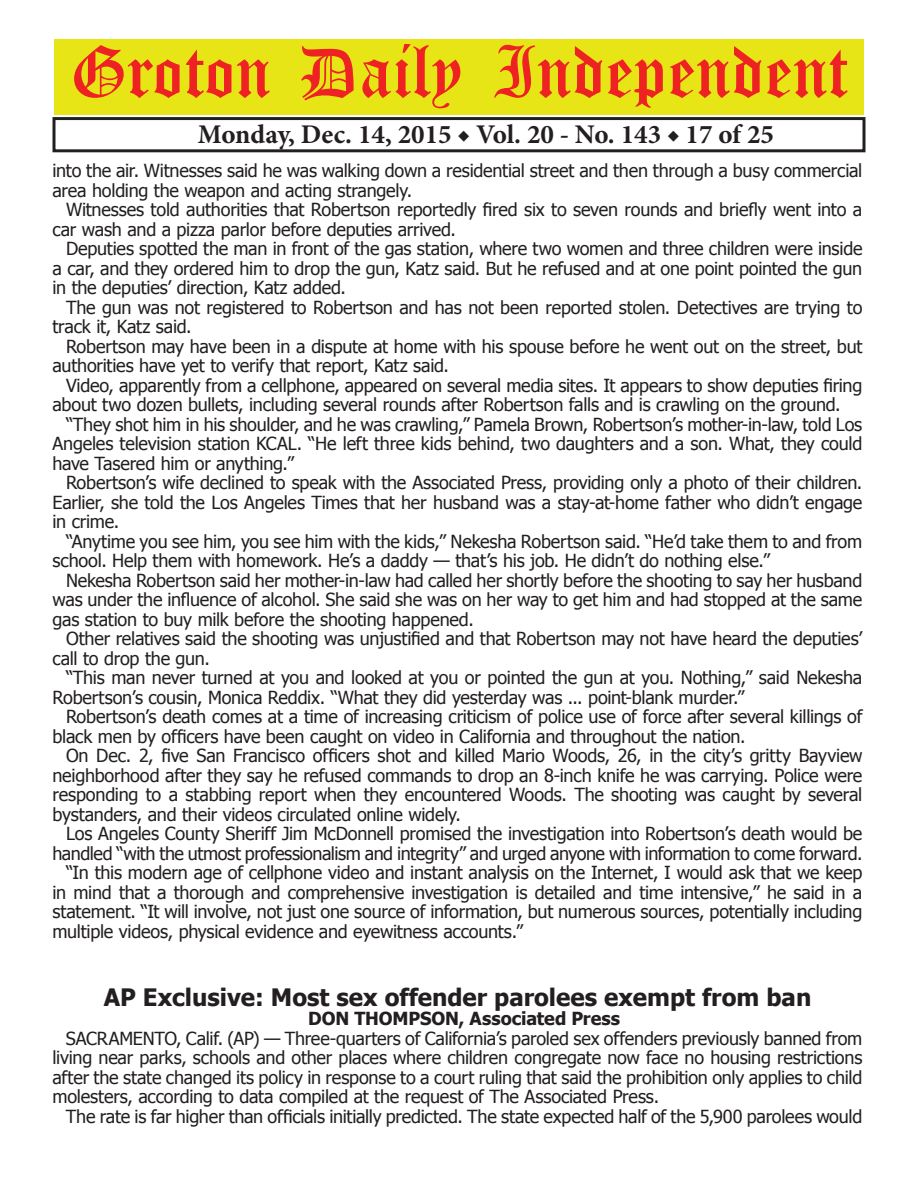
<style>
.page{position:relative;width:918px;height:1188px;background:#fff}
.page>*{position:absolute;margin:0;border:0;box-sizing:border-box;transform-origin:0 0}
.t1{font:54px "Old English Five";color:#ee2123}
.t2{font:700 27px "Minion Pro";color:#231f20}
.t3{font:700 24px "Tahoma";color:#231f20}
.t4{font:18px/19.5px "Tahoma";letter-spacing:-.01em;color:#231f20}
.t5{font:700 18px "Tahoma";letter-spacing:-.005em;color:#231f20}
</style>
<div class="page">
<div style="left:52px;top:117px;width:814px;height:35px;border:3px solid #231f20"></div>
<div style="left:54px;top:40px;width:810px;height:75px;background:#e7e515"></div>
<h1 class="t1" style="left:70px;top:47px;width:779px">Groton Daily Independent</h1>
<h2 class="t2" style="left:198px;top:116px;width:578px">Monday, Dec. 14, 2015 ◆ Vol. 20 - No. 143 ◆ 17 of 25</h2>
<p class="t4" style="left:52px;top:160px;width:811px">into the air. Witnesses said he was walking down a residential street and then through a busy commercial area holding the weapon and acting strangely.</p>
<p class="t4" style="left:52px;top:199px;width:811px;text-indent:14px">Witnesses told authorities that Robertson reportedly fired six to seven rounds and briefly went into a car wash and a pizza parlor before deputies arrived.</p>
<p class="t4" style="left:52px;top:238px;width:812px;text-align:justify;text-indent:14px">Deputies spotted the man in front of the gas station, where two women and three children were inside a car, and they ordered him to drop the gun, Katz said. But he refused and at one point pointed the gun in the deputies’ direction, Katz added.</p>
<p class="t4" style="left:52px;top:297px;width:811px;text-indent:14px">The gun was not registered to Robertson and has not been reported stolen. Detectives are trying to track it, Katz said.</p>
<p class="t4" style="left:52px;top:336px;width:811px;text-indent:14px">Robertson may have been in a dispute at home with his spouse before he went out on the street, but authorities have yet to verify that report, Katz said.</p>
<p class="t4" style="left:52px;top:375px;width:811px;text-indent:14px">Video, apparently from a cellphone, appeared on several media sites. It appears to show deputies firing about two dozen bullets, including several rounds after Robertson falls and is crawling on the ground.</p>
<p class="t4" style="left:52px;top:414px;width:811px;text-align:justify;text-indent:14px">“They shot him in his shoulder, and he was crawling,” Pamela Brown, Robertson’s mother-in-law, told Los Angeles television station KCAL. “He left three kids behind, two daughters and a son. What, they could have Tasered him or anything.”</p>
<p class="t4" style="left:52px;top:472px;width:811px;text-align:justify;text-indent:14px">Robertson’s wife declined to speak with the Associated Press, providing only a photo of their children.<br>Earlier, she told the Los Angeles Times that her husband was a stay-at-home father who didn’t engage in crime.</p>
<p class="t4" style="left:52px;top:531px;width:811px;text-indent:14px">“Anytime you see him, you see him with the kids,” Nekesha Robertson said. “He’d take them to and from school. Help them with homework. He’s a daddy — that’s his job. He didn’t do nothing else.”</p>
<p class="t4" style="left:52px;top:570px;width:811px;text-align:justify;text-indent:14px">Nekesha Robertson said her mother-in-law had called her shortly before the shooting to say her husband was under the influence of alcohol. She said she was on her way to get him and had stopped at the same gas station to buy milk before the shooting happened.</p>
<p class="t4" style="left:52px;top:628px;width:811px;text-indent:14px">Other relatives said the shooting was unjustified and that Robertson may not have heard the deputies’ call to drop the gun.</p>
<p class="t4" style="left:52px;top:667px;width:811px;text-indent:14px">“This man never turned at you and looked at you or pointed the gun at you. Nothing,” said Nekesha<br>Robertson’s cousin, Monica Reddix. “What they did yesterday was ... point-blank murder.”</p>
<p class="t4" style="left:52px;top:706px;width:811px;text-indent:14px">Robertson’s death comes at a time of increasing criticism of police use of force after several killings of black men by officers have been caught on video in California and throughout the nation.</p>
<p class="t4" style="left:52px;top:745px;width:812px;text-align:justify;text-indent:14px">On Dec. 2, five San Francisco officers shot and killed Mario Woods, 26, in the city’s gritty Bayview neighborhood after they say he refused commands to drop an 8-inch knife he was carrying. Police were responding to a stabbing report when they encountered Woods. The shooting was caught by several bystanders, and their videos circulated online widely.</p>
<p class="t4" style="left:66px;top:823px;width:798px">Los Angeles County Sheriff Jim McDonnell promised the investigation into Robertson’s death would be</p>
<p class="t4" style="left:52px;top:843px;width:812px">handled “with the utmost professionalism and integrity” and urged anyone with information to come forward.</p>
<p class="t4" style="left:66px;top:862px;width:798px">“In this modern age of cellphone video and instant analysis on the Internet, I would ask that we keep</p>
<p class="t4" style="left:52px;top:882px;width:811px">in mind that a thorough and comprehensive investigation is detailed and time intensive,” he said in a</p>
<p class="t4" style="left:52px;top:901px;width:811px">statement. “It will involve, not just one source of information, but numerous sources, potentially including</p>
<p class="t4" style="left:52px;top:921px;width:472px">multiple videos, physical evidence and eyewitness accounts.”</p>
<h3 class="t3" style="left:104px;top:980px;width:709px">AP Exclusive: Most sex offender parolees exempt from ban</h3>
<p class="t5" style="left:308px;top:1006px;width:314px">DON THOMPSON, Associated Press</p>
<p class="t4" style="left:52px;top:1028px;width:811px;text-align:justify;text-indent:14px">SACRAMENTO, Calif. (AP) — Three-quarters of California’s paroled sex offenders previously banned from living near parks, schools and other places where children congregate now face no housing restrictions after the state changed its policy in response to a court ruling that said the prohibition only applies to child molesters, according to data compiled at the request of The Associated Press.</p>
<p class="t4" style="left:66px;top:1106px;width:798px">The rate is far higher than officials initially predicted. The state expected half of the 5,900 parolees would</p>
</div>
